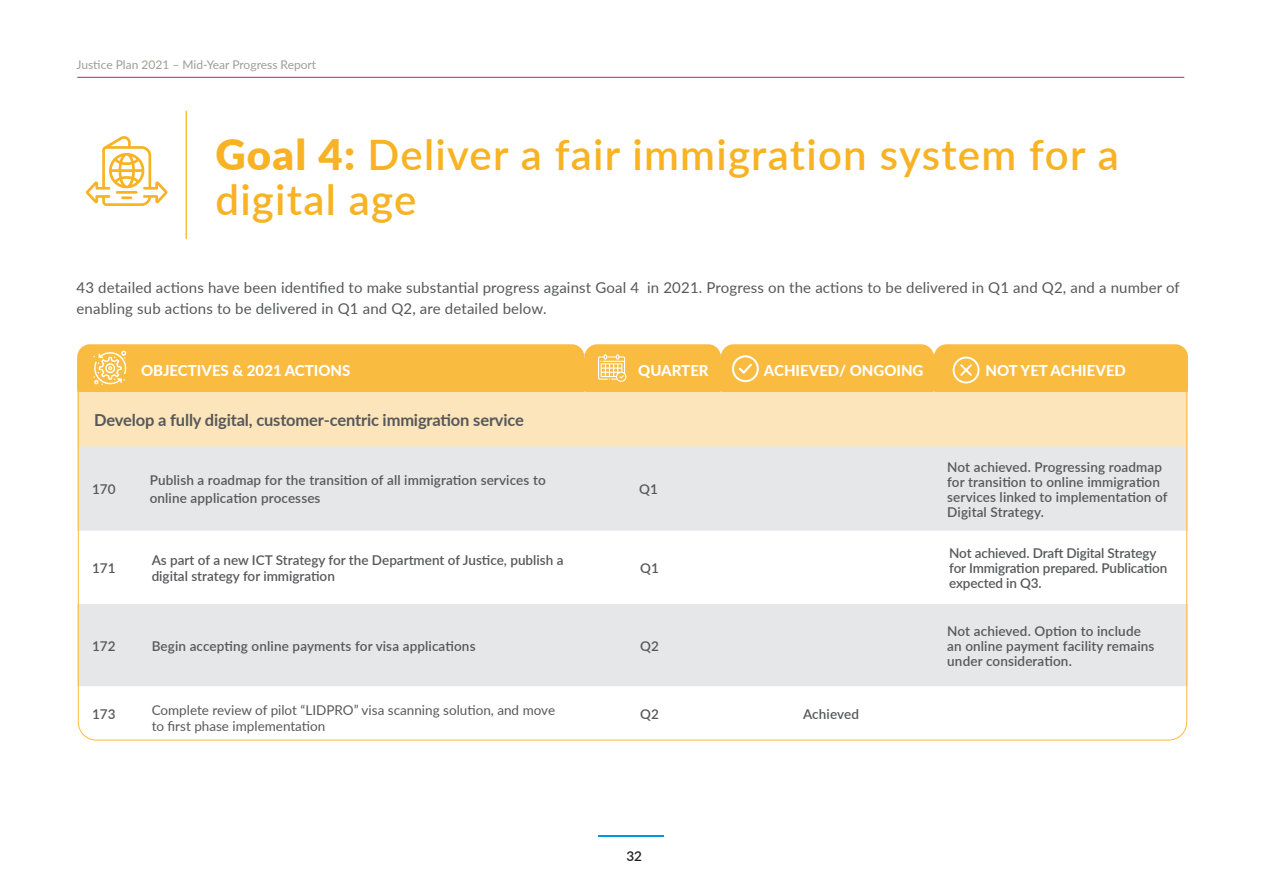
<style>
.page{position:relative;width:1263px;height:893px;background:#fff}
.page>*{position:absolute;margin:0;border:0;box-sizing:border-box;transform-origin:0 0}
.t1{font:600 42px/45px "Lato";letter-spacing:.03em;color:#f7b324}
.t2{font:700 16.5px "Lato";letter-spacing:-.01em;color:#57585a}
.t3{font:15px/21px "Lato";letter-spacing:.01em;color:#57585a}
.t4{font:800 15px "Lato";color:#fff}
.t5{font:600 13.5px/15px "Lato";letter-spacing:.01em;color:#57585a}
.t6{font:13.5px/16.5px "Lato";color:#57585a}
.t7{font:600 13.5px/15px "Lato";letter-spacing:-.01em;color:#57585a}
.t8{font:600 13.5px "Lato";color:#231f20}
.t9{font:12px "Lato";color:#9c9e99}
.s1{font-weight:900}
</style>
<div class="page">
<hr style="left:598px;top:836px;width:66px;height:1px;background:#009ada">
<hr style="left:77px;top:77px;width:1107px;height:1px;background:#ed028c">
<hr style="left:185px;top:111px;width:2px;height:127px;background:#f9bb40">
<svg style="left:86px;top:136px;width:82px;height:70px"></svg>
<div style="left:77px;top:344px;width:507px;height:56px;background:#f9bb40;border-radius:13px"></div>
<div style="left:584px;top:344px;width:137px;height:56px;background:#f9bb40;border-radius:13px"></div>
<div style="left:721px;top:344px;width:213px;height:56px;background:#f9bb40;border-radius:13px"></div>
<div style="left:934px;top:344px;width:254px;height:56px;background:#f9bb40;border-radius:13px"></div>
<div style="left:77px;top:392px;width:1111px;height:54px;background:#fce5bb"></div>
<div style="left:77px;top:446px;width:1111px;height:85px;background:#e6e7e9"></div>
<svg style="left:77px;top:531px;width:1111px;height:209px"></svg>
<svg style="left:77px;top:351px;width:1111px;height:41px"></svg>
<p class="t9" style="left:77px;top:56px;width:241px">Justice Plan 2021 – Mid-Year Progress Report</p>
<p class="t1" style="left:215px;top:130px;width:905px"><span class="s1">Goal 4:</span> Deliver a fair immigration system for a digital age</p>
<p class="t3" style="left:77px;top:276px;width:1105px">43 detailed actions have been identified to make substantial progress against Goal 4 in 2021. Progress on the actions to be delivered in Q1 and Q2, and a number of enabling sub actions to be delivered in Q1 and Q2, are detailed below.</p>
<p class="t4" style="left:141px;top:359px;width:211px">OBJECTIVES &amp; 2021 ACTIONS</p>
<p class="t4" style="left:638px;top:359px;width:72px">QUARTER</p>
<p class="t4" style="left:764px;top:359px;width:161px">ACHIEVED/ ONGOING</p>
<p class="t4" style="left:985px;top:359px;width:142px">NOT YET ACHIEVED</p>
<p class="t2" style="left:94px;top:408px;width:431px">Develop a fully digital, customer-centric immigration service</p>
<p class="t5" style="left:92px;top:481px;width:25px">170</p>
<p class="t5" style="left:150px;top:471px;width:398px;line-height:18px">Publish a roadmap for the transition of all immigration services to online application processes</p>
<p class="t5" style="left:639px;top:481px;width:20px">Q1</p>
<p class="t5" style="left:92px;top:560px;width:25px">171</p>
<p class="t5" style="left:152px;top:551px;width:413px;line-height:16.5px">As part of a new ICT Strategy for the Department of Justice, publish a digital strategy for immigration</p>
<p class="t5" style="left:640px;top:560px;width:20px">Q1</p>
<p class="t5" style="left:92px;top:638px;width:25px">172</p>
<p class="t5" style="left:152px;top:638px;width:325px">Begin accepting online payments for visa applications</p>
<p class="t5" style="left:640px;top:638px;width:20px">Q2</p>
<p class="t5" style="left:92px;top:706px;width:25px">173</p>
<p class="t6" style="left:152px;top:701px;width:405px">Complete review of pilot “LIDPRO” visa scanning solution, and move to first phase implementation</p>
<p class="t5" style="left:640px;top:706px;width:20px">Q2</p>
<p class="t5" style="left:803px;top:706px;width:58px">Achieved</p>
<p class="t8" style="left:626px;top:847px;width:17px">32</p>
<p class="t5" style="left:947px;top:459px;width:222px">Not achieved. Progressing roadmap for transition to online immigration services linked to implementation of<br>Digital Strategy.</p>
<p class="t7" style="left:949px;top:545px;width:220px">Not achieved. Draft Digital Strategy for Immigration prepared. Publication expected in Q3.</p>
<p class="t5" style="left:947px;top:623px;width:209px">Not achieved. Option to include an online payment facility remains under consideration.</p>
</div>
